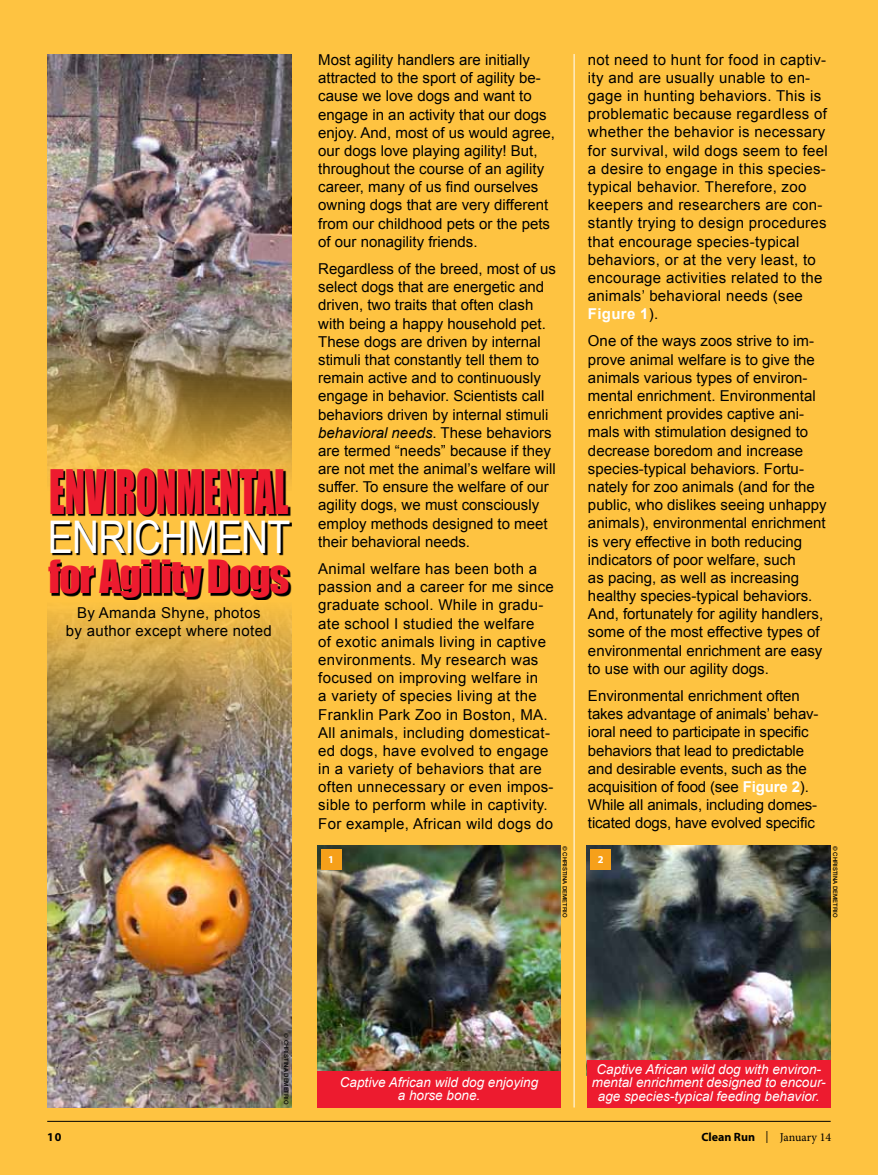
<style>
.page{position:relative;width:878px;height:1175px;background:#fff}
.page>*{position:absolute;margin:0;border:0;box-sizing:border-box;transform-origin:0 0}
.t1{font:56.25px "Impact";color:#ed1b2f;scale:.67 1}
.t2{font:45px "Arial";letter-spacing:-.02em;color:#fff;scale:.83 1}
.t3{font:42px "Impact";letter-spacing:-.03em;color:#ed1b2f}
.t4{font:15px/18.1px "Arial";color:#000}
.t5{font:15px/18.1px "Arial";letter-spacing:.02em;color:#000}
.t6{font:italic 13.5px/13.5px "Arial";color:#fff;text-align:center}
.t7{font:12px "Minion Pro";letter-spacing:-.01em;color:#000}
.t8{font:12px "Myriad Pro Bold SC850";color:#000}
.t9{font:700 10.5px "Myriad Pro";color:#fff}
.t10{font:500 6px "Helvetica Neue";color:#000}
.s1{font-style:italic}
.s2{font-weight:700;color:#fff}
.s3{font-family:"Myriad Pro";font-weight:700}
</style>
<div class="page">
<div style="left:0;top:0;width:878px;height:1174px;background:#fec341"></div>
<img style="left:47px;top:54px;width:244px;height:417px">
<img style="left:47px;top:609px;width:244px;height:498px">
<img style="left:317px;top:845px;width:244px;height:226px">
<img style="left:587px;top:845px;width:243px;height:214px">
<div style="left:321px;top:848px;width:20px;height:21px;background:#f6a01a"></div>
<div style="left:590px;top:848px;width:21px;height:21px;background:#f6a01a"></div>
<div style="left:317px;top:1071px;width:244px;height:36px;background:#ed1b2f"></div>
<div style="left:587px;top:1059px;width:243px;height:48px;background:#ed1b2f"></div>
<svg style="left:50px;top:470px;width:242px;height:130px"></svg>
<hr style="left:573px;top:54px;width:1px;height:1053px;background:#fff">
<h1 class="t1" style="left:49px;top:448px;width:358px">ENVIRONMENTAL</h1>
<h2 class="t2" style="left:48px;top:507px;width:278px">Enrichment</h2>
<h3 class="t3" style="left:48px;top:544px;width:242px">FOR AGILITY DOGS</h3>
<p class="t5" style="left:66px;top:603px;width:207px;text-align:center">By Amanda Shyne, photos<br>by author except where noted</p>
<p class="t4" style="left:318px;top:51px;width:238px">Most agility handlers are initially attracted to the sport of agility be&shy;cause we love dogs and want to engage in an activity that our dogs enjoy. And, most of us would agree, our dogs love playing agility! But, throughout the course of an agility career, many of us find ourselves owning dogs that are very different from our childhood pets or the pets of our nonagility friends.</p>
<p class="t4" style="left:318px;top:260px;width:239px">Regardless of the breed, most of us select dogs that are energetic and driven, two traits that often clash with being a happy household pet.<br>These dogs are driven by internal stimuli that constantly tell them to remain active and to continuously engage in behavior. Scientists call behaviors driven by internal stimuli <span class="s1">behavioral needs</span>. These behaviors are termed “needs” because if they are not met the animal’s welfare will suffer. To ensure the welfare of our agility dogs, we must consciously employ methods designed to meet their behavioral needs.</p>
<p class="t5" style="left:318px;top:560px;width:237px">Animal welfare has been both a passion and a career for me since graduate school. While in gradu&shy;ate school I studied the welfare<br>of exotic animals living in captive environments. My research was focused on improving welfare in<br>a variety of species living at the<br>Franklin Park Zoo in Boston, MA.<br>All animals, including domesticat&shy;ed dogs, have evolved to engage in a variety of behaviors that are often unnecessary or even impos&shy;sible to perform while in captivity.<br>For example, African wild dogs do</p>
<p class="t5" style="left:588px;top:50px;width:241px">not need to hunt for food in captiv&shy;ity and are usually unable to en&shy;gage in hunting behaviors. This is problematic because regardless of whether the behavior is necessary for survival, wild dogs seem to feel a desire to engage in this species&shy;typical behavior. Therefore, zoo keepers and researchers are con&shy;stantly trying to design procedures that encourage species-typical behaviors, or at the very least, to encourage activities related to the animals’ behavioral needs (see<br><span class="s2">Figure 1</span>).</p>
<p class="t4" style="left:588px;top:332px;width:240px">One of the ways zoos strive to im&shy;prove animal welfare is to give the animals various types of environ&shy;mental enrichment. Environmental enrichment provides captive ani&shy;mals with stimulation designed to decrease boredom and increase species-typical behaviors. Fortu&shy;nately for zoo animals (and for the public, who dislikes seeing unhappy animals), environmental enrichment is very effective in both reducing indicators of poor welfare, such<br>as pacing, as well as increasing healthy species-typical behaviors.<br>And, fortunately for agility handlers, some of the most effective types of environmental enrichment are easy to use with our agility dogs.</p>
<p class="t4" style="left:588px;top:687px;width:232px">Environmental enrichment often takes advantage of animals’ behav&shy;ioral need to participate in specific behaviors that lead to predictable and desirable events, such as the acquisition of food (see <span class="s2">Figure 2</span>).<br>While all animals, including domes&shy;ticated dogs, have evolved specific</p>
<p class="t10" style="left:568px;top:845px;width:73px;rotate:90deg">© Christina Demetrio</p>
<p class="t9" style="left:328px;top:852px;width:7px">1</p>
<p class="t9" style="left:598px;top:852px;width:7px">2</p>
<p class="t10" style="left:838px;top:845px;width:73px;rotate:90deg">© Christina Demetrio</p>
<p class="t10" style="left:290px;top:1033px;width:73px;rotate:90deg">© Christina Demetrio</p>
<p class="t6" style="left:340px;top:1075px;width:200px">Captive African wild dog enjoying a horse bone.</p>
<p class="t6" style="left:591px;top:1062px;width:235px">Captive African wild dog with environ&shy;mental enrichment designed to encour&shy;age species-typical feeding behavior.</p>
<p class="t8" style="left:47px;top:1128px;width:16px">10</p>
<p class="t7" style="left:701px;top:1128px;width:131px"><span class="s3">Clean Run</span> | January 14</p>
</div>
